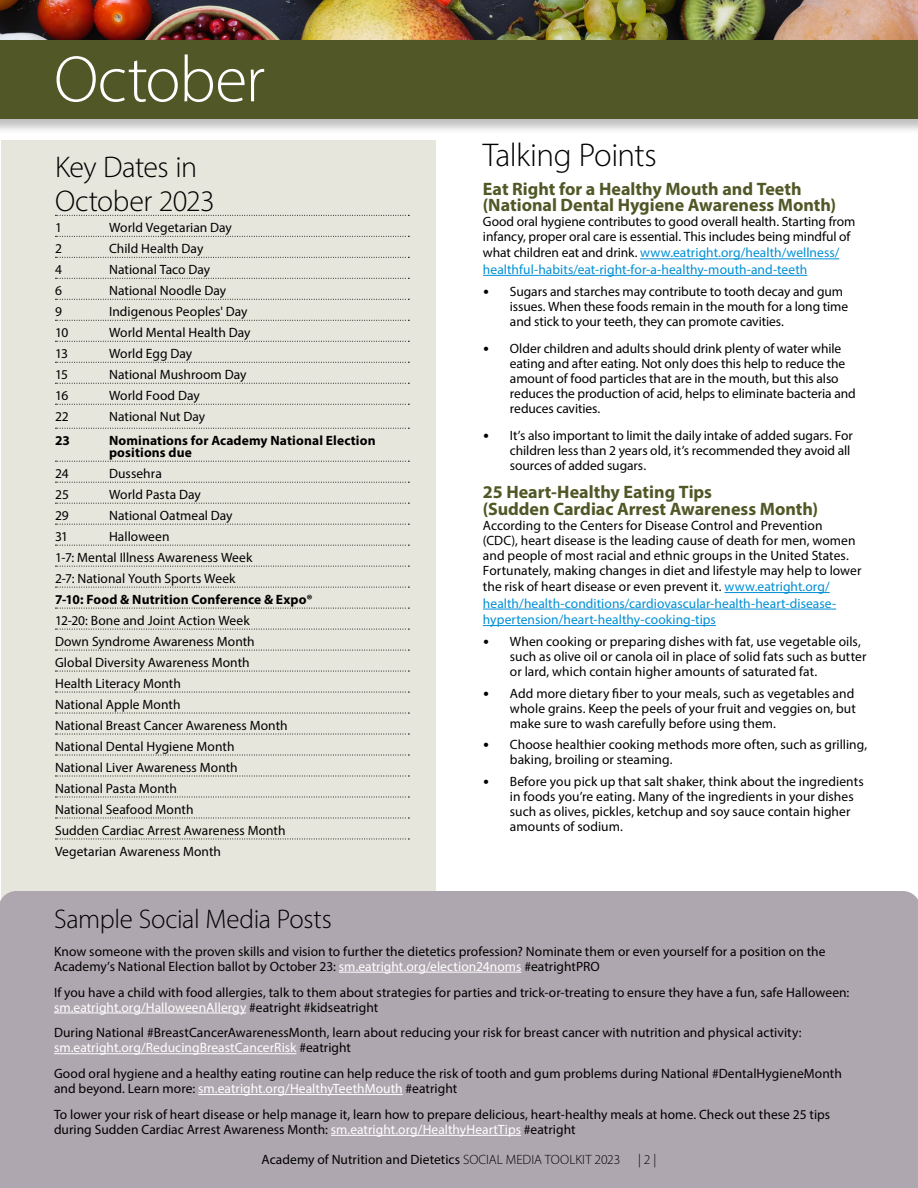
<style>
.page{position:relative;width:918px;height:1188px;background:#fff}
.page>*{position:absolute;margin:0;border:0;box-sizing:border-box;transform-origin:0 0}
.t1{font:300 66px "Myriad Pro";letter-spacing:-.015em;color:#fff}
.t2{font:300 33px "Myriad Pro";letter-spacing:-.02em;color:#000}
.t3{font:300 30px/34.5px "Myriad Pro";letter-spacing:-.015em;color:#000}
.t4{font:300 27px "Myriad Pro";letter-spacing:-.015em;color:#000}
.t5{font:700 18px/16.5px "Myriad Pro";color:#515726}
.t6{font:13.5px/15px "Myriad Pro";color:#000}
.t7{font:13.5px/16.5px "Myriad Pro";letter-spacing:.005em;color:#008fd5}
.t8{font:700 13.5px/12px "Myriad Pro";letter-spacing:.01em;color:#000}
.t9{font:300 13.5px "Myriad Pro";color:#000}
.s1{color:#000}
.s2{font-family:"Calibri"}
.s3{color:#fff}
.s4{font-weight:300}
</style>
<div class="page">
<div style="left:1px;top:140px;width:434px;height:765px;background:#e7e6dd"></div>
<div style="left:0;top:40px;width:918px;height:94px;background:#000;opacity:.25"></div>
<div style="left:0;top:40px;width:918px;height:79px;background:#515726"></div>
<div style="left:0;top:891px;width:918px;height:297px;background:#afa7af"></div>
<hr style="left:339px;top:972px;width:183px;height:1px;background:#fff">
<hr style="left:54px;top:1013px;width:192px;height:1px;background:#fff">
<hr style="left:54px;top:1053px;width:243px;height:1px;background:#fff">
<hr style="left:198px;top:1094px;width:205px;height:1px;background:#fff">
<hr style="left:331px;top:1135px;width:190px;height:1px;background:#fff">
<svg style="left:55px;top:215px;width:354px;height:1px"></svg>
<svg style="left:55px;top:236px;width:354px;height:1px"></svg>
<svg style="left:55px;top:257px;width:354px;height:1px"></svg>
<svg style="left:55px;top:278px;width:354px;height:1px"></svg>
<svg style="left:55px;top:299px;width:354px;height:1px"></svg>
<svg style="left:55px;top:320px;width:354px;height:1px"></svg>
<svg style="left:55px;top:341px;width:354px;height:1px"></svg>
<svg style="left:55px;top:362px;width:354px;height:1px"></svg>
<svg style="left:55px;top:383px;width:354px;height:1px"></svg>
<svg style="left:55px;top:404px;width:354px;height:1px"></svg>
<svg style="left:55px;top:428px;width:354px;height:1px"></svg>
<svg style="left:55px;top:461px;width:354px;height:1px"></svg>
<svg style="left:55px;top:482px;width:354px;height:1px"></svg>
<svg style="left:55px;top:503px;width:354px;height:1px"></svg>
<svg style="left:55px;top:524px;width:354px;height:1px"></svg>
<svg style="left:55px;top:545px;width:354px;height:1px"></svg>
<svg style="left:55px;top:566px;width:354px;height:1px"></svg>
<svg style="left:55px;top:587px;width:354px;height:1px"></svg>
<svg style="left:55px;top:608px;width:354px;height:1px"></svg>
<svg style="left:55px;top:629px;width:354px;height:1px"></svg>
<svg style="left:55px;top:650px;width:354px;height:1px"></svg>
<svg style="left:55px;top:671px;width:354px;height:1px"></svg>
<svg style="left:55px;top:692px;width:354px;height:1px"></svg>
<svg style="left:55px;top:713px;width:354px;height:1px"></svg>
<svg style="left:55px;top:734px;width:354px;height:1px"></svg>
<svg style="left:55px;top:755px;width:354px;height:1px"></svg>
<svg style="left:55px;top:776px;width:354px;height:1px"></svg>
<svg style="left:55px;top:797px;width:354px;height:1px"></svg>
<svg style="left:55px;top:818px;width:354px;height:1px"></svg>
<svg style="left:55px;top:839px;width:354px;height:1px"></svg>
<hr style="left:640px;top:259px;width:199px;height:1px;background:#008fd5">
<hr style="left:483px;top:275px;width:324px;height:1px;background:#008fd5">
<hr style="left:724px;top:592px;width:106px;height:1px;background:#008fd5">
<hr style="left:483px;top:609px;width:353px;height:1px;background:#008fd5">
<hr style="left:483px;top:625px;width:233px;height:1px;background:#008fd5">
<img style="left:0;top:0;width:918px;height:40px">
<h1 class="t1" style="left:54px;top:40px;width:213px">October</h1>
<h3 class="t3" style="left:55px;top:149px;width:161px">Key Dates in<br>October 2023</h3>
<p class="t6" style="left:55px;top:220px;width:8px">1</p>
<p class="t6" style="left:109px;top:220px;width:124px">World Vegetarian Day</p>
<p class="t6" style="left:55px;top:241px;width:8px">2</p>
<p class="t6" style="left:109px;top:241px;width:96px">Child Health Day</p>
<p class="t6" style="left:55px;top:262px;width:8px">4</p>
<p class="t6" style="left:109px;top:262px;width:103px">National Taco Day</p>
<p class="t6" style="left:55px;top:283px;width:8px">6</p>
<p class="t6" style="left:109px;top:283px;width:119px">National Noodle Day</p>
<p class="t6" style="left:55px;top:304px;width:8px">9</p>
<p class="t6" style="left:109px;top:304px;width:140px">Indigenous Peoples' Day</p>
<p class="t6" style="left:55px;top:325px;width:15px">10</p>
<p class="t6" style="left:109px;top:325px;width:143px">World Mental Health Day</p>
<p class="t6" style="left:55px;top:346px;width:14px">13</p>
<p class="t6" style="left:109px;top:346px;width:85px">World Egg Day</p>
<p class="t6" style="left:55px;top:367px;width:15px">15</p>
<p class="t6" style="left:109px;top:367px;width:139px">National Mushroom Day</p>
<p class="t6" style="left:55px;top:388px;width:15px">16</p>
<p class="t6" style="left:109px;top:388px;width:92px">World Food Day</p>
<p class="t6" style="left:55px;top:409px;width:15px">22</p>
<p class="t6" style="left:109px;top:409px;width:98px">National Nut Day</p>
<p class="t8" style="left:55px;top:434px;width:16px">23</p>
<p class="t8" style="left:109px;top:434px;width:268px">Nominations for Academy National Election positions due</p>
<p class="t6" style="left:55px;top:466px;width:15px">24</p>
<p class="t6" style="left:109px;top:466px;width:54px">Dussehra</p>
<p class="t6" style="left:55px;top:487px;width:15px">25</p>
<p class="t6" style="left:109px;top:487px;width:93px">World Pasta Day</p>
<p class="t6" style="left:55px;top:508px;width:15px">29</p>
<p class="t6" style="left:109px;top:508px;width:125px">National Oatmeal Day</p>
<p class="t6" style="left:55px;top:529px;width:15px">31</p>
<p class="t6" style="left:55px;top:526px;width:199px;line-height:21px;text-indent:54px">Halloween<br>1-7: Mental Illness Awareness Week<br>2-7: National Youth Sports Week</p>
<p class="t8" style="left:55px;top:593px;width:259px">7-10: Food &amp; Nutrition Conference &amp; Expo®</p>
<p class="t6" style="left:55px;top:610px;width:234px;line-height:21px">12-20: Bone and Joint Action Week<br>Down Syndrome Awareness Month<br>Global Diversity Awareness Month<br>Health Literacy Month<br>National Apple Month<br>National Breast Cancer Awareness Month<br>National Dental Hygiene Month<br>National Liver Awareness Month<br>National Pasta Month<br>National Seafood Month<br>Sudden Cardiac Arrest Awareness Month<br>Vegetarian Awareness Month</p>
<h3 class="t4" style="left:54px;top:902px;width:280px">Sample Social Media Posts</h3>
<h2 class="t2" style="left:483px;top:135px;width:175px">Talking Points</h2>
<h3 class="t5" style="left:483px;top:180px;width:355px">Eat Right for a Healthy Mouth and Teeth (National Dental Hygiene Awareness Month)</h3>
<p class="t6" style="left:483px;top:214px;width:374px">Good oral hygiene contributes to good overall health. Starting from infancy, proper oral care is essential. This includes being mindful of</p>
<p class="t7" style="left:483px;top:245px;width:358px"><span class="s1">what children eat and drink.</span> www.eatright.org/health/wellness/ healthful-habits/eat-right-for-a-healthy-mouth-and-teeth</p>
<p class="t6" style="left:510px;top:284px;width:340px;text-indent:-27px"><span class="s2">•</span> Sugars and starches may contribute to tooth decay and gum issues. When these foods remain in the mouth for a long time and stick to your teeth, they can promote cavities.</p>
<p class="t6" style="left:510px;top:340px;width:347px;text-indent:-27px"><span class="s2">•</span> Older children and adults should drink plenty of water while eating and after eating. Not only does this help to reduce the amount of food particles that are in the mouth, but this also reduces the production of acid, helps to eliminate bacteria and reduces cavities.</p>
<p class="t6" style="left:510px;top:427px;width:344px;text-indent:-27px"><span class="s2">•</span> It’s also important to limit the daily intake of added sugars. For children less than 2 years old, it’s recommended they avoid all sources of added sugars.</p>
<h3 class="t5" style="left:483px;top:483px;width:337px">25 Heart-Healthy Eating Tips<br>(Sudden Cardiac Arrest Awareness Month)</h3>
<p class="t6" style="left:483px;top:517px;width:380px">According to the Centers for Disease Control and Prevention<br>(CDC), heart disease is the leading cause of death for men, women and people of most racial and ethnic groups in the United States.<br>Fortunately, making changes in diet and lifestyle may help to lower</p>
<p class="t7" style="left:483px;top:578px;width:355px"><span class="s1">the risk of heart disease or even prevent it.</span> www.eatright.org/ health/health-conditions/cardiovascular-health-heart-disease&shy;hypertension/heart-healthy-cooking-tips</p>
<p class="t6" style="left:510px;top:634px;width:358px;text-indent:-27px"><span class="s2">•</span> When cooking or preparing dishes with fat, use vegetable oils, such as olive oil or canola oil in place of solid fats such as butter or lard, which contain higher amounts of saturated fat.</p>
<p class="t6" style="left:510px;top:685px;width:347px;text-indent:-27px"><span class="s2">•</span> Add more dietary fiber to your meals, such as vegetables and whole grains. Keep the peels of your fruit and veggies on, but make sure to wash carefully before using them.</p>
<p class="t6" style="left:510px;top:737px;width:359px;text-indent:-27px"><span class="s2">•</span> Choose healthier cooking methods more often, such as grilling, baking, broiling or steaming.</p>
<p class="t6" style="left:510px;top:774px;width:355px;text-indent:-27px"><span class="s2">•</span> Before you pick up that salt shaker, think about the ingredients in foods you’re eating. Many of the ingredients in your dishes such as olives, pickles, ketchup and soy sauce contain higher amounts of sodium.</p>
<p class="t6" style="left:54px;top:944px;width:773px">Know someone with the proven skills and vision to further the dietetics profession? Nominate them or even yourself for a position on the<br>Academy’s National Election ballot by October 23: <span class="s3">sm.eatright.org/election24noms</span> #eatrightPRO</p>
<p class="t6" style="left:54px;top:984px;width:797px">If you have a child with food allergies, talk to them about strategies for parties and trick-or-treating to ensure they have a fun, safe Halloween: <span class="s3">sm.eatright.org/HalloweenAllergy</span> #eatright #kidseatright</p>
<p class="t6" style="left:54px;top:1025px;width:749px">During National #BreastCancerAwarenessMonth, learn about reducing your risk for breast cancer with nutrition and physical activity: <span class="s3">sm.eatright.org/ReducingBreastCancerRisk</span> #eatright</p>
<p class="t6" style="left:54px;top:1066px;width:789px">Good oral hygiene and a healthy eating routine can help reduce the risk of tooth and gum problems during National #DentalHygieneMonth and beyond. Learn more: <span class="s3">sm.eatright.org/HealthyTeethMouth</span> #eatright</p>
<p class="t6" style="left:54px;top:1107px;width:778px">To lower your risk of heart disease or help manage it, learn how to prepare delicious, heart-healthy meals at home. Check out these 25 tips during Sudden Cardiac Arrest Awareness Month: <span class="s3">sm.eatright.org/HealthyHeartTips</span> #eatright</p>
<p class="t6" style="left:262px;top:1152px;width:360px">Academy of Nutrition and Dietetics <span class="s4">SOCIAL MEDIA TOOLKIT 2023</span></p>
<p class="t9" style="left:638px;top:1152px;width:20px">| 2 |</p>
</div>
